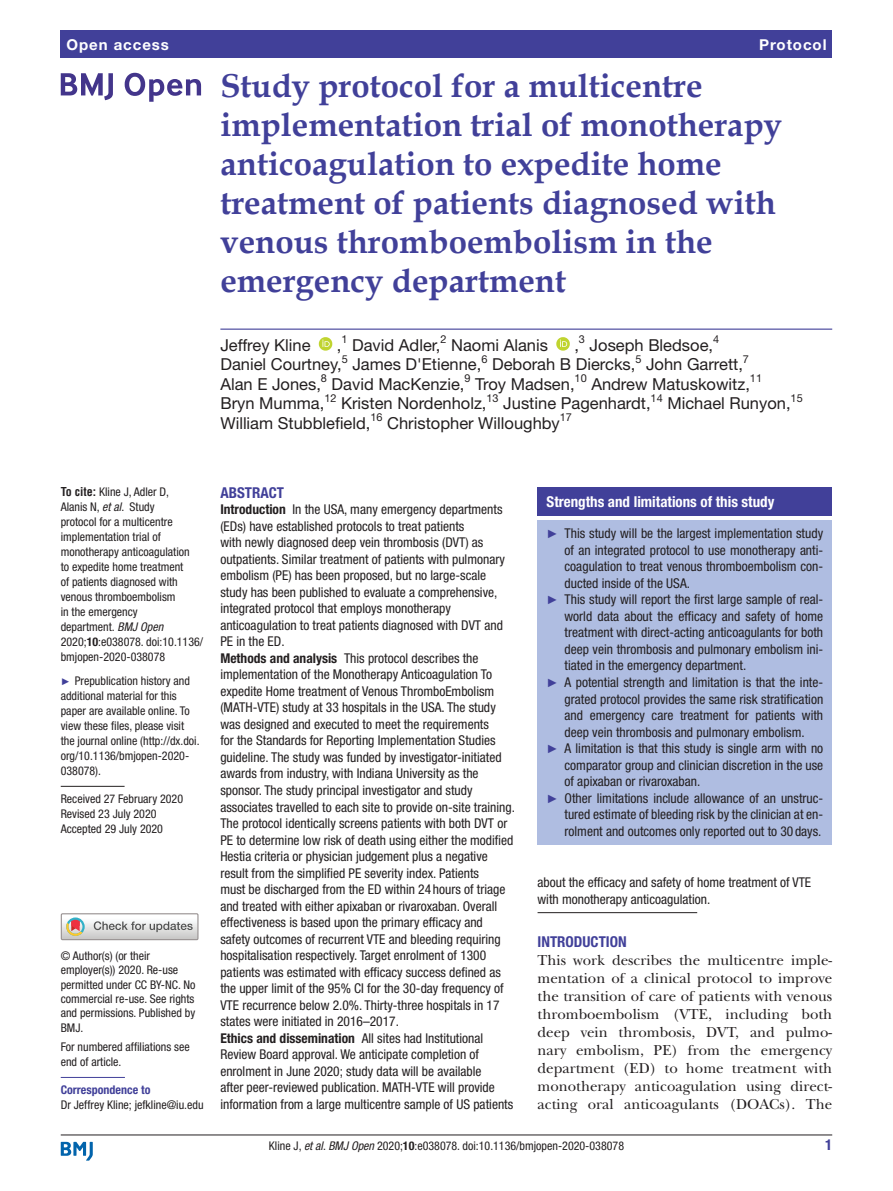
<style>
.page{position:relative;width:893px;height:1191px;background:#fff}
.page>*{position:absolute;margin:0;border:0;box-sizing:border-box;transform-origin:0 0}
.t1{font:700 33px/39px "Book Antiqua";color:#414099}
.t2{font:16.5px "Helvetica Neue LT Std";color:#231f20}
.t3{font:15px/18px "New Baskerville";color:#231f20;text-align:justify}
.t4{font:700 condensed 15px "Helvetica Neue LT Std";color:#fff}
.t5{font:700 condensed 15px "Helvetica Neue LT Std";color:#414099}
.t6{font:700 15px "Helvetica Neue LT Std";letter-spacing:.065em;color:#fff}
.t7{font:condensed 13.5px/16.5px "Helvetica Neue LT Std";color:#231f20}
.t8{font:condensed 12px/15px "Helvetica Neue LT Std";color:#231f20}
.t9{font:700 condensed 12px "Helvetica Neue LT Std";color:#414099}
.t10{font:10.95px "Helvetica Neue LT Std";color:#231f20}
.s1{font-family:"Helvetica LT Std";font-weight:700}
.s2{font-style:italic}
.s3{font-weight:700}
.s4{font-family:"Arial";font-stretch:normal;font-size:9.75px;color:#414099}
.s5{font-family:"Arial";font-stretch:normal;font-size:12px;color:#414099}
</style>
<div class="page">
<hr style="left:61px;top:1134px;width:771px;height:1px;background:#231f20">
<svg style="left:61px;top:1141px;width:32px;height:19px"></svg>
<div style="left:61px;top:31px;width:771px;height:27px;background:#414099"></div>
<hr style="left:220px;top:328px;width:612px;height:2px;background:#414099">
<svg style="left:319px;top:337px;width:13px;height:14px"></svg>
<svg style="left:556px;top:337px;width:14px;height:14px"></svg>
<hr style="left:61px;top:786px;width:64px;height:1px;background:#231f20">
<hr style="left:61px;top:1077px;width:64px;height:1px;background:#414099">
<svg style="left:61px;top:73px;width:52px;height:27px"></svg>
<svg style="left:125px;top:73px;width:76px;height:29px"></svg>
<div style="left:61px;top:913px;width:138px;height:27px;border:1px solid #969090"></div>
<svg style="left:61px;top:913px;width:137px;height:26px"></svg>
<hr style="left:538px;top:912px;width:159px;height:1px;background:#231f20">
<div style="left:538px;top:487px;width:294px;height:29px;background:#414099"></div>
<div style="left:538px;top:520px;width:294px;height:324px;background:#afbde1"></div>
<p class="t6" style="left:66px;top:35px;width:104px">Open access</p>
<p class="t6" style="left:759px;top:35px;width:69px">Protocol</p>
<h1 class="t1" style="left:220px;top:66px;width:563px">Study protocol for a multicentre implementation trial of monotherapy anticoagulation to expedite home treatment of patients diagnosed with venous thromboembolism in the emergency department</h1>
<p class="t2" style="left:220px;top:335px;width:92px">Jeffrey Kline</p>
<p class="t2" style="left:337px;top:335px;width:6px">,</p>
<p class="t10" style="left:341px;top:333px;width:8px">1</p>
<p class="t2" style="left:352px;top:335px;width:90px">David Adler,</p>
<p class="t10" style="left:440px;top:333px;width:8px">2</p>
<p class="t2" style="left:451px;top:335px;width:98px">Naomi Alanis</p>
<p class="t10" style="left:579px;top:333px;width:8px">3</p>
<p class="t2" style="left:590px;top:335px;width:125px">Joseph Bledsoe,</p>
<p class="t10" style="left:713px;top:333px;width:8px">4</p>
<p class="t2" style="left:574px;top:335px;width:6px">,</p>
<p class="t2" style="left:220px;top:354px;width:123px">Daniel Courtney,</p>
<p class="t10" style="left:342px;top:352px;width:8px">5</p>
<p class="t2" style="left:352px;top:354px;width:130px">James D'Etienne,</p>
<p class="t10" style="left:481px;top:352px;width:8px">6</p>
<p class="t2" style="left:492px;top:354px;width:145px">Deborah B Diercks,</p>
<p class="t10" style="left:635px;top:352px;width:8px">5</p>
<p class="t2" style="left:646px;top:354px;width:98px">John Garrett,</p>
<p class="t10" style="left:743px;top:352px;width:8px">7</p>
<p class="t2" style="left:220px;top:374px;width:102px">Alan E Jones,</p>
<p class="t10" style="left:321px;top:372px;width:8px">8</p>
<p class="t2" style="left:332px;top:374px;width:134px">David MacKenzie,</p>
<p class="t10" style="left:465px;top:372px;width:8px">9</p>
<p class="t2" style="left:475px;top:374px;width:101px">Troy Madsen,</p>
<p class="t10" style="left:575px;top:372px;width:14px">10</p>
<p class="t2" style="left:591px;top:374px;width:160px">Andrew Matuskowitz,</p>
<p class="t10" style="left:750px;top:372px;width:14px">11</p>
<p class="t2" style="left:220px;top:393px;width:105px">Bryn Mumma,</p>
<p class="t10" style="left:324px;top:391px;width:14px">12</p>
<p class="t2" style="left:341px;top:393px;width:147px">Kristen Nordenholz,</p>
<p class="t10" style="left:487px;top:391px;width:14px">13</p>
<p class="t2" style="left:503px;top:393px;width:149px">Justine Pagenhardt,</p>
<p class="t10" style="left:651px;top:391px;width:14px">14</p>
<p class="t2" style="left:667px;top:393px;width:125px">Michael Runyon,</p>
<p class="t10" style="left:791px;top:391px;width:14px">15</p>
<p class="t2" style="left:220px;top:413px;width:152px">William Stubblefield,</p>
<p class="t10" style="left:370px;top:411px;width:14px">16</p>
<p class="t2" style="left:387px;top:413px;width:174px">Christopher Willoughby</p>
<p class="t10" style="left:560px;top:411px;width:14px">17</p>
<p class="t8" style="left:61px;top:484px;width:144px"><span class="s1">To cite:</span> Kline J, Adler D,<br>Alanis N, <span class="s2">et al</span>. Study<br>protocol for a multicentre implementation trial of monotherapy anticoagulation<br>to expedite home treatment<br>of patients diagnosed with venous thromboembolism<br>in the emergency<br>department. <span class="s2">BMJ Open<br></span>2020;<span class="s3">10</span>:e038078. doi:10.1136/ bmjopen-2020-038078</p>
<p class="t8" style="left:61px;top:673px;width:140px"><span class="s4">►</span> Prepublication history and additional material for this paper are available online. To view these files, please visit the journal online (http://dx.doi. org/10.1136/bmjopen-2020-<br>038078).</p>
<p class="t8" style="left:61px;top:791px;width:124px">Received 27 February 2020<br>Revised 23 July 2020<br>Accepted 29 July 2020</p>
<p class="t8" style="left:61px;top:948px;width:136px;line-height:14.4px">© Author(s) (or their employer(s)) 2020. Re-use permitted under CC BY-NC. No commercial re-use. See rights and permissions. Published by<br>BMJ.</p>
<p class="t8" style="left:61px;top:1039px;width:130px">For numbered affiliations see end of article.</p>
<p class="t9" style="left:61px;top:1082px;width:91px">Correspondence to</p>
<p class="t8" style="left:61px;top:1097px;width:144px">Dr Jeffrey Kline; jefkline@iu.edu</p>
<p class="t5" style="left:220px;top:483px;width:65px">ABSTRACT</p>
<p class="t7" style="left:220px;top:501px;width:296px"><span class="s3">Introduction</span> In the USA, many emergency departments (EDs) have established protocols to treat patients<br>with newly diagnosed deep vein thrombosis (DVT) as outpatients. Similar treatment of patients with pulmonary embolism (PE) has been proposed, but no large-scale study has been published to evaluate a comprehensive, integrated protocol that employs monotherapy anticoagulation to treat patients diagnosed with DVT and PE in the ED.<br><span class="s3">Methods and analysis</span> This protocol describes the implementation of the Monotherapy Anticoagulation To expedite Home treatment of Venous ThromboEmbolism (MATH-VTE) study at 33 hospitals in the USA. The study was designed and executed to meet the requirements<br>for the Standards for Reporting Implementation Studies guideline. The study was funded by investigator-initiated awards from industry, with Indiana University as the sponsor. The study principal investigator and study associates travelled to each site to provide on-site training.<br>The protocol identically screens patients with both DVT or PE to determine low risk of death using either the modified Hestia criteria or physician judgement plus a negative result from the simplified PE severity index. Patients<br>must be discharged from the ED within 24 hours of triage and treated with either apixaban or rivaroxaban. Overall effectiveness is based upon the primary efficacy and safety outcomes of recurrent VTE and bleeding requiring hospitalisation respectively. Target enrolment of 1300 patients was estimated with efficacy success defined as the upper limit of the 95% CI for the 30-day frequency of VTE recurrence below 2.0%. Thirty-three hospitals in 17 states were initiated in 2016–2017.<br><span class="s3">Ethics and dissemination</span> All sites had Institutional Review Board approval. We anticipate completion of enrolment in June 2020; study data will be available<br>after peer-reviewed publication. MATH-VTE will provide information from a large multicentre sample of US patients</p>
<p class="t4" style="left:547px;top:492px;width:229px">Strengths and limitations of this study</p>
<p class="t7" style="left:547px;top:525px;width:278px"><span class="s5">►</span> This study will be the largest implementation study</p>
<p class="t7" style="left:565px;top:542px;width:260px">of an integrated protocol to use monotherapy anti-</p>
<p class="t7" style="left:565px;top:558px;width:260px">coagulation to treat venous thromboembolism con-</p>
<p class="t7" style="left:565px;top:575px;width:127px">ducted inside of the USA.</p>
<p class="t7" style="left:547px;top:591px;width:278px"><span class="s5">►</span> This study will report the first large sample of real-</p>
<p class="t7" style="left:565px;top:608px;width:260px">world data about the efficacy and safety of home</p>
<p class="t7" style="left:565px;top:624px;width:260px">treatment with direct-acting anticoagulants for both</p>
<p class="t7" style="left:565px;top:641px;width:260px">deep vein thrombosis and pulmonary embolism ini-</p>
<p class="t7" style="left:565px;top:657px;width:183px">tiated in the emergency department.</p>
<p class="t7" style="left:547px;top:674px;width:278px"><span class="s5">►</span> A potential strength and limitation is that the inte-</p>
<p class="t7" style="left:565px;top:690px;width:260px">grated protocol provides the same risk stratification</p>
<p class="t7" style="left:565px;top:707px;width:260px">and emergency care treatment for patients with</p>
<p class="t7" style="left:565px;top:723px;width:242px">deep vein thrombosis and pulmonary embolism.</p>
<p class="t7" style="left:547px;top:740px;width:278px"><span class="s5">►</span> A limitation is that this study is single arm with no</p>
<p class="t7" style="left:565px;top:756px;width:260px">comparator group and clinician discretion in the use</p>
<p class="t7" style="left:565px;top:773px;width:137px">of apixaban or rivaroxaban.</p>
<p class="t7" style="left:547px;top:789px;width:278px"><span class="s5">►</span> Other limitations include allowance of an unstruc-</p>
<p class="t7" style="left:565px;top:806px;width:260px">tured estimate of bleeding risk by the clinician at en-</p>
<p class="t7" style="left:565px;top:822px;width:258px">rolment and outcomes only reported out to 30 days.</p>
<p class="t7" style="left:538px;top:874px;width:275px">about the efficacy and safety of home treatment of VTE with monotherapy anticoagulation.</p>
<p class="t5" style="left:538px;top:933px;width:91px">INTRODUCTION</p>
<p class="t3" style="left:538px;top:951px;width:296px">This work describes the multicentre imple&shy;mentation of a clinical protocol to improve the transition of care of patients with venous thromboembolism (VTE, including both deep vein thrombosis, DVT, and pulmo&shy;nary embolism, PE) from the emergency department (ED) to home treatment with monotherapy anticoagulation using direct&shy;acting oral anticoagulants (DOACs). The</p>
<p class="t8" style="left:269px;top:1137px;width:357px">Kline J, <span class="s2">et al</span>. <span class="s2">BMJ Open</span> 2020;<span class="s3">10</span>:e038078. doi:10.1136/bmjopen-2020-038078</p>
<p class="t5" style="left:825px;top:1135px;width:9px">1</p>
</div>
